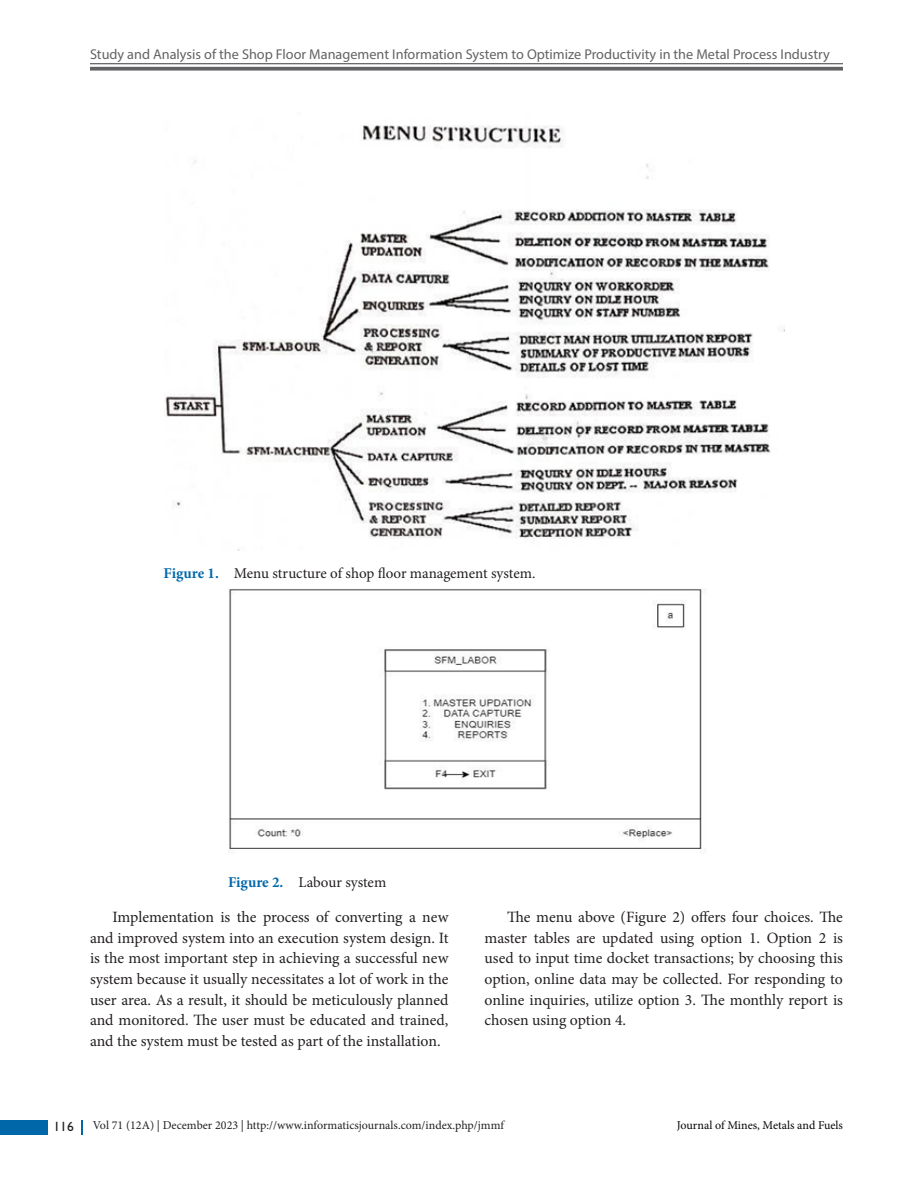
<style>
.page{position:relative;width:918px;height:1188px;background:#fff}
.page>*{position:absolute;margin:0;border:0;box-sizing:border-box;transform-origin:0 0}
.Text_Ind{font:15.75px/20.5px "Minion Pro";color:#231f20;text-align:justify}
.Fig_cap{font:15px "Minion Pro";letter-spacing:-.005em;color:#231f20}
.t1{font:14.25px "Myriad Pro";color:#636366}
.t2{font:13.5px "Gill Sans";color:#231f20}
.t3{font:12px "Minion Pro";color:#231f20}
.t4{font:12px "Minion Pro";letter-spacing:-.005em;color:#040503}
.s1{font-weight:700;color:#0068a9}
</style>
<div class="page">
<hr style="left:90px;top:63px;width:753px;height:1px;background:#636366">
<svg style="left:90px;top:67px;width:753px;height:4px;background:#737376"></svg>
<div style="left:0;top:1120px;width:47px;height:15px;background:#0068a9"></div>
<svg style="left:81px;top:1120px;width:1px;height:15px"></svg>
<img style="left:164px;top:125px;width:620px;height:425px">
<img style="left:228px;top:588px;width:478px;height:265px">
<p class="t1" style="left:90px;top:45px;width:741px">Study and Analysis of the Shop Floor Management Information System to Optimize Productivity in the Metal Process Industry</p>
<p class="Fig_cap" style="left:164px;top:563px;width:374px"><span class="s1">Figure 1.</span> Menu structure of shop floor management system.</p>
<p class="Fig_cap" style="left:228px;top:872px;width:160px"><span class="s1">Figure 2.</span> Labour system</p>
<p class="Text_Ind" style="left:90px;top:907px;width:360px;text-indent:22px">Implementation is the process of converting a new and improved system into an execution system design. It is the most important step in achieving a successful new system because it usually necessitates a lot of work in the user area. As a result, it should be meticulously planned and monitored. The user must be educated and trained, and the system must be tested as part of the installation.</p>
<p class="Text_Ind" style="left:484px;top:907px;width:360px;text-indent:22px">The menu above (Figure 2) offers four choices. The master tables are updated using option 1. Option 2 is used to input time docket transactions; by choosing this option, online data may be collected. For responding to online inquiries, utilize option 3. The monthly report is chosen using option 4.</p>
<p class="t2" style="left:54px;top:1119px;width:22px">116</p>
<p class="t3" style="left:93px;top:1117px;width:413px">Vol 71 (12A) | December 2023 | http://www.informaticsjournals.com/index.php/jmmf</p>
<p class="t4" style="left:677px;top:1117px;width:168px">Journal of Mines, Metals and Fuels</p>
</div>
